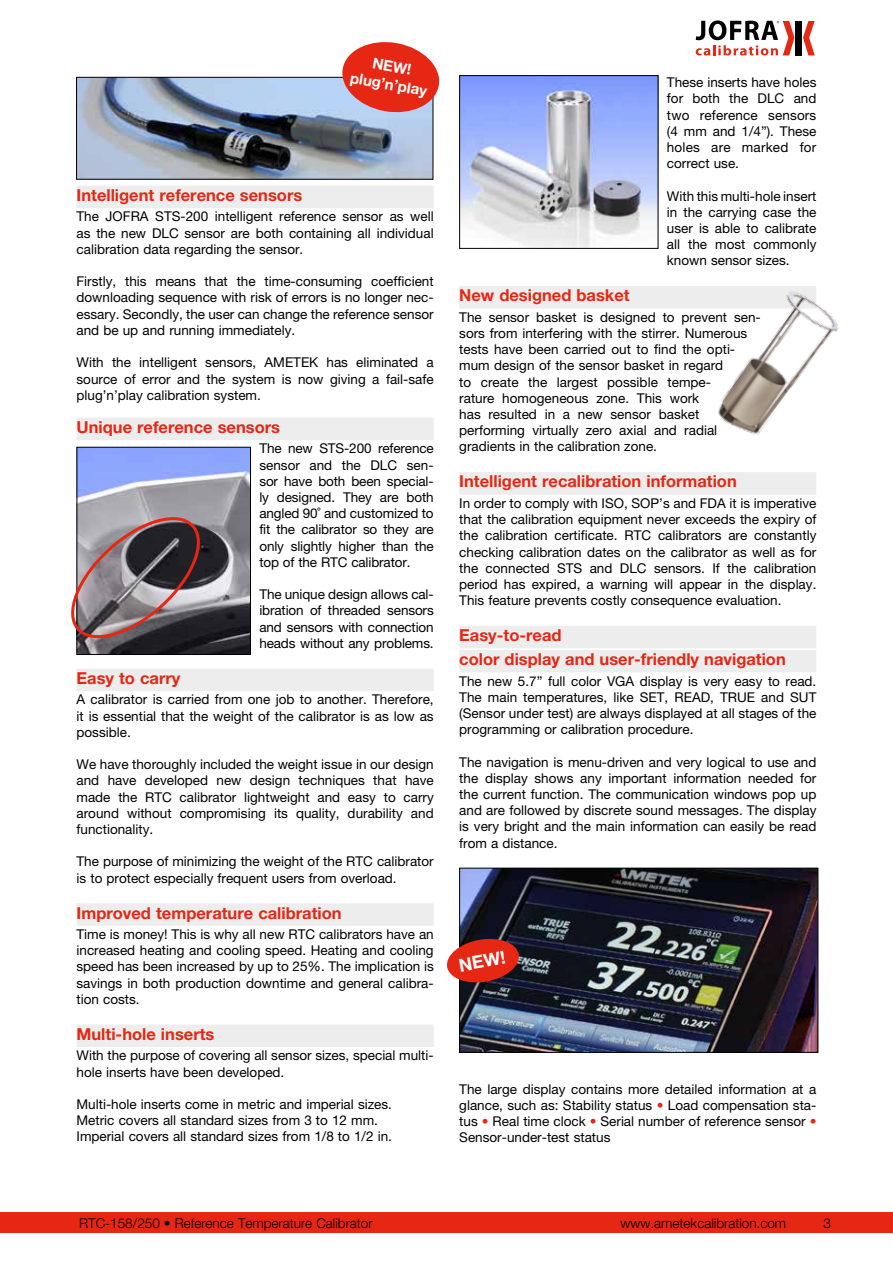
<style>
.page{position:relative;width:893px;height:1263px;background:#fff}
.page>*{position:absolute;margin:0;border:0;box-sizing:border-box;transform-origin:0 0}
.t1{font:700 18px "Helvetica Neue";color:#fff}
.t2{font:700 16.5px/24px "Helvetica Neue";color:#e52713}
.t3{font:700 15px/18px "Helvetica Neue";color:#fff;text-align:center}
.t4{font:13.5px/16.2px "Helvetica Neue";color:#000;text-align:justify}
.t5{font:300 13.5px "Helvetica Neue";color:#000}
.s1{color:#e52713}
</style>
<div class="page">
<div style="left:0;top:1212px;width:893px;height:21px;background:#e52713"></div>
<div style="left:796px;top:21px;width:6px;height:34px;background:#000"></div>
<svg style="left:803px;top:21px;width:12px;height:34px"></svg>
<svg style="left:696px;top:20px;width:98px;height:36px"></svg>
<div style="left:459px;top:286px;width:357px;height:23px;background:#ededed"></div>
<div style="left:459px;top:472px;width:357px;height:23px;background:#ededed"></div>
<div style="left:459px;top:626px;width:357px;height:22px;background:#ededed"></div>
<div style="left:459px;top:650px;width:357px;height:22px;background:#ededed"></div>
<div style="left:77px;top:186px;width:357px;height:22px;background:#ededed"></div>
<div style="left:77px;top:418px;width:357px;height:22px;background:#ededed"></div>
<div style="left:77px;top:668px;width:357px;height:23px;background:#ededed"></div>
<div style="left:77px;top:903px;width:357px;height:23px;background:#ededed"></div>
<div style="left:77px;top:1024px;width:357px;height:23px;background:#ededed"></div>
<img style="left:78px;top:79px;width:353px;height:99px">
<div style="left:76px;top:77px;width:357px;height:103px;border:1px solid #000"></div>
<svg style="left:339px;top:42px;width:101px;height:74px;background:#e15f56"></svg>
<img style="left:461px;top:77px;width:195px;height:170px">
<div style="left:459px;top:75px;width:199px;height:174px;border:1px solid #000"></div>
<img style="left:461px;top:870px;width:355px;height:181px">
<div style="left:459px;top:868px;width:359px;height:185px;border:1px solid #000"></div>
<svg style="left:446px;top:936px;width:75px;height:49px;background:#b53a30"></svg>
<img style="left:79px;top:449px;width:170px;height:204px">
<div style="left:77px;top:447px;width:174px;height:208px;border:1px solid #000"></div>
<svg style="left:71px;top:506px;width:136px;height:143px;background:#7e7276"></svg>
<img style="left:718px;top:292px;width:121px;height:143px">
<p class="t3" style="left:355px;top:50px;width:79px;rotate:10deg">NEW! plug’n’play</p>
<p class="t2" style="left:77px;top:183px;width:227px">Intelligent reference sensors</p>
<p class="t4" style="left:77px;top:208px;width:359px">The JOFRA STS-200 intelligent reference sensor as well as the new DLC sensor are both containing all individual calibration data regarding the sensor.</p>
<p class="t4" style="left:77px;top:273px;width:359px">Firstly, this means that the time-consuming coefficient downloading sequence with risk of errors is no longer nec&shy;essary. Secondly, the user can change the reference sensor and be up and running immediately.</p>
<p class="t4" style="left:77px;top:354px;width:359px">With the intelligent sensors, AMETEK has eliminated a source of error and the system is now giving a fail-safe plug’n’play calibration system.</p>
<p class="t2" style="left:77px;top:415px;width:205px">Unique reference sensors</p>
<p class="t4" style="left:259px;top:440px;width:176px">The new STS-200 reference sensor and the DLC sen&shy;sor have both been special&shy;ly designed. They are both angled 90˚ and customized to fit the calibrator so they are only slightly higher than the top of the RTC calibrator.</p>
<p class="t4" style="left:259px;top:586px;width:176px">The unique design allows cal&shy;ibration of threaded sensors and sensors with connection heads without any problems.</p>
<p class="t2" style="left:77px;top:666px;width:105px">Easy to carry</p>
<p class="t4" style="left:77px;top:691px;width:359px">A calibrator is carried from one job to another. Therefore, it is essential that the weight of the calibrator is as low as possible.</p>
<p class="t4" style="left:77px;top:756px;width:359px">We have thoroughly included the weight issue in our design and have developed new design techniques that have made the RTC calibrator lightweight and easy to carry around without compromising its quality, durability and functionality.</p>
<p class="t4" style="left:77px;top:853px;width:359px">The purpose of minimizing the weight of the RTC calibrator is to protect especially frequent users from overload.</p>
<p class="t2" style="left:77px;top:900px;width:267px">Improved temperature calibration</p>
<p class="t4" style="left:77px;top:926px;width:359px">Time is money! This is why all new RTC calibrators have an increased heating and cooling speed. Heating and cooling speed has been increased by up to 25%. The implication is savings in both production downtime and general calibra&shy;tion costs.</p>
<p class="t2" style="left:77px;top:1021px;width:139px">Multi-hole inserts</p>
<p class="t4" style="left:77px;top:1047px;width:359px">With the purpose of covering all sensor sizes, special multi&shy;hole inserts have been developed.</p>
<p class="t4" style="left:77px;top:1096px;width:317px;text-align:left">Multi-hole inserts come in metric and imperial sizes.<br>Metric covers all standard sizes from 3 to 12 mm.<br>Imperial covers all standard sizes from 1/8 to 1/2 in.</p>
<p class="t4" style="left:667px;top:74px;width:151px">These inserts have holes for both the DLC and two reference sensors (4 mm and 1/4”). These holes are marked for correct use.</p>
<p class="t4" style="left:667px;top:187px;width:151px">With this multi-hole insert in the carrying case the user is able to calibrate all the most commonly known sensor sizes.</p>
<p class="t2" style="left:459px;top:283px;width:172px">New designed basket</p>
<p class="t4" style="left:459px;top:309px;width:303px;text-align:left">The sensor basket is designed to prevent sen&shy;sors from interfering with the stirrer. Numerous tests have been carried out to find the opti&shy;mum design of the sensor basket in regard<br>to create the largest possible tempe-<br>rature homogeneous zone. This work<br>has resulted in a new sensor basket performing virtually zero axial and radial gradients in the calibration zone.</p>
<p class="t2" style="left:459px;top:469px;width:279px">Intelligent recalibration information</p>
<p class="t4" style="left:459px;top:495px;width:359px">In order to comply with ISO, SOP’s and FDA it is imperative that the calibration equipment never exceeds the expiry of the calibration certificate. RTC calibrators are constantly checking calibration dates on the calibrator as well as for the connected STS and DLC sensors. If the calibration period has expired, a warning will appear in the display.<br>This feature prevents costly consequence evaluation.</p>
<p class="t2" style="left:459px;top:623px;width:328px">Easy-to-read<br>color display and user-friendly navigation</p>
<p class="t4" style="left:459px;top:672px;width:359px">The new 5.7” full color VGA display is very easy to read.<br>The main temperatures, like SET, READ, TRUE and SUT (Sensor under test) are always displayed at all stages of the programming or calibration procedure.</p>
<p class="t4" style="left:459px;top:753px;width:359px">The navigation is menu-driven and very logical to use and the display shows any important information needed for the current function. The communication windows pop up and are followed by discrete sound messages. The display is very bright and the main information can easily be read from a distance.</p>
<h1 class="t1" style="left:457px;top:954px;width:48px;rotate:-10deg">NEW!</h1>
<p class="t4" style="left:459px;top:1080px;width:359px">The large display contains more detailed information at a glance, such as: Stability status <span class="s1">•</span> Load compensation sta&shy;tus <span class="s1">•</span> Real time clock <span class="s1">•</span> Serial number of reference sensor <span class="s1">• </span>Sensor-under-test status</p>
<p class="t5" style="left:79px;top:1215px;width:295px">RTC-158/250 • Reference Temperature Calibrator</p>
<p class="t5" style="left:620px;top:1215px;width:167px">www.ametekcalibration.com</p>
<p class="t5" style="left:824px;top:1215px;width:9px">3</p>
</div>
